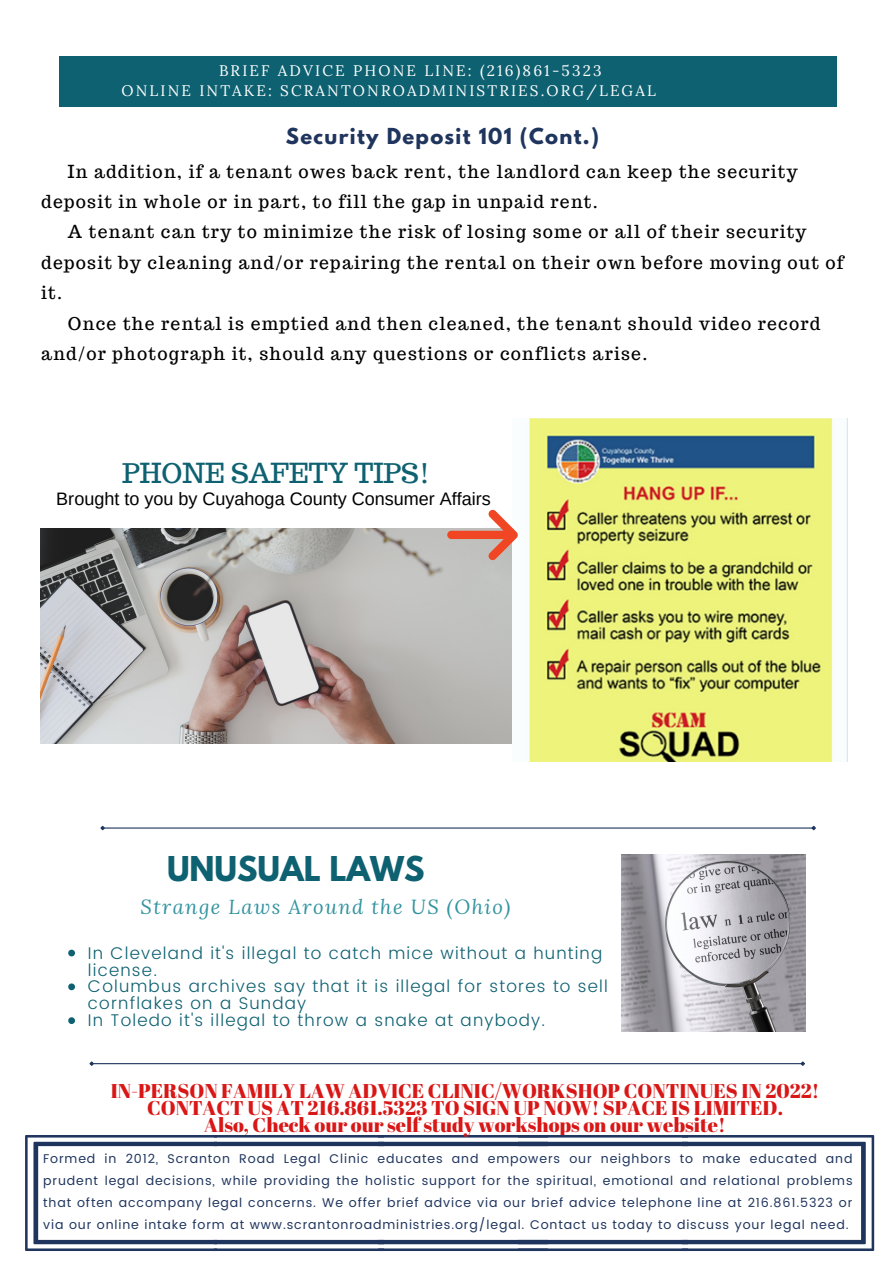
<style>
.page{position:relative;width:894px;height:1264px;background:#fff}
.page>*{position:absolute;margin:0;border:0;box-sizing:border-box;transform-origin:0 0}
.t1{font:700 30.3px "League Spartan";color:#0e6171}
.t2{font:27px "Trocchi";color:#0e6171}
.t3{font:italic 20.1px "Lora";letter-spacing:.07em;color:#3494a0}
.t4{font:19.95px "Abril Fatface";color:#d81716}
.t5{font:700 19.5px "League Spartan";letter-spacing:.07em;color:#1f355e}
.t6{font:18px "Arimo";color:#000}
.t7{font:17.55px/30.5px "Trocchi";letter-spacing:.07em;color:#000}
.t8{font:300 16.95px/17px "Poppins";letter-spacing:.07em;color:#0e6171}
.t9{font:15.3px "Lora";letter-spacing:.14em;color:#fff}
.t10{font:12.6px/22px "Poppins";letter-spacing:.07em;color:#1f355e;text-align:justify}
</style>
<div class="page">
<div style="left:59px;top:56px;width:777px;height:51px;background:#0e6171"></div>
<img style="left:621px;top:854px;width:184px;height:177px">
<svg style="left:25px;top:1135px;width:848px;height:115px"></svg>
<hr style="left:104px;top:827px;width:707px;height:1px;background:#1f355e">
<svg style="left:100px;top:825px;width:6px;height:6px"></svg>
<svg style="left:810px;top:825px;width:6px;height:6px"></svg>
<hr style="left:93px;top:1063px;width:707px;height:1px;background:#1f355e">
<svg style="left:89px;top:1061px;width:6px;height:5px"></svg>
<svg style="left:799px;top:1061px;width:6px;height:5px"></svg>
<img style="left:529px;top:418px;width:318px;height:343px">
<img style="left:41px;top:528px;width:470px;height:215px">
<svg style="left:447px;top:509px;width:71px;height:51px"></svg>
<svg style="left:68px;top:949px;width:7px;height:7px"></svg>
<svg style="left:68px;top:983px;width:7px;height:7px"></svg>
<svg style="left:68px;top:1017px;width:7px;height:7px"></svg>
<p class="t9" style="left:219px;top:61px;width:384px">BRIEF ADVICE PHONE LINE: (216)861-5323</p>
<p class="t9" style="left:121px;top:81px;width:535px">ONLINE INTAKE: SCRANTONROADMINISTRIES.ORG/LEGAL</p>
<p class="t5" style="left:286px;top:126px;width:314px">Security Deposit 101 (Cont.)</p>
<p class="t7" style="left:41px;top:156px;width:757px;text-indent:27px">In addition, if a tenant owes back rent, the landlord can keep the security deposit in whole or in part, to fill the gap in unpaid rent.</p>
<p class="t7" style="left:41px;top:217px;width:803px;text-indent:27px">A tenant can try to minimize the risk of losing some or all of their security deposit by cleaning and/or repairing the rental on their own before moving out of it.</p>
<p class="t7" style="left:41px;top:308px;width:780px;text-indent:27px">Once the rental is emptied and then cleaned, the tenant should video record and/or photograph it, should any questions or conflicts arise.</p>
<p class="t2" style="left:122px;top:455px;width:309px">PHONE SAFETY TIPS!</p>
<p class="t6" style="left:56px;top:489px;width:436px">Brought to you by Cuyahoga County Consumer Affairs</p>
<p class="t1" style="left:167px;top:853px;width:259px">UNUSUAL LAWS</p>
<p class="t3" style="left:140px;top:892px;width:371px">Strange Laws Around the US (Ohio)</p>
<p class="t8" style="left:88px;top:944px;width:515px">In Cleveland it's illegal to catch mice without a hunting license.</p>
<p class="t8" style="left:88px;top:978px;width:521px">Columbus archives say that it is illegal for stores to sell cornflakes on a Sunday</p>
<p class="t8" style="left:88px;top:1011px;width:458px">In Toledo it's illegal to throw a snake at anybody.</p>
<p class="t4" style="left:111px;top:1076px;width:710px">IN-PERSON FAMILY LAW ADVICE CLINIC/WORKSHOP CONTINUES IN 2022!</p>
<p class="t4" style="left:147px;top:1093px;width:637px">CONTACT US AT 216.861.5323 TO SIGN UP NOW! SPACE IS LIMITED.</p>
<p class="t4" style="left:204px;top:1110px;width:523px">Also, Check our our self study workshops on our website!</p>
<p class="t10" style="left:43px;top:1147px;width:810px">Formed in 2012, Scranton Road Legal Clinic educates and empowers our neighbors to make educated and prudent legal decisions, while providing the holistic support for the spiritual, emotional and relational problems that often accompany legal concerns. We offer brief advice via our brief advice telephone line at 216.861.5323 or via our online intake form at www.scrantonroadministries.org/legal. Contact us today to discuss your legal need.</p>
</div>
